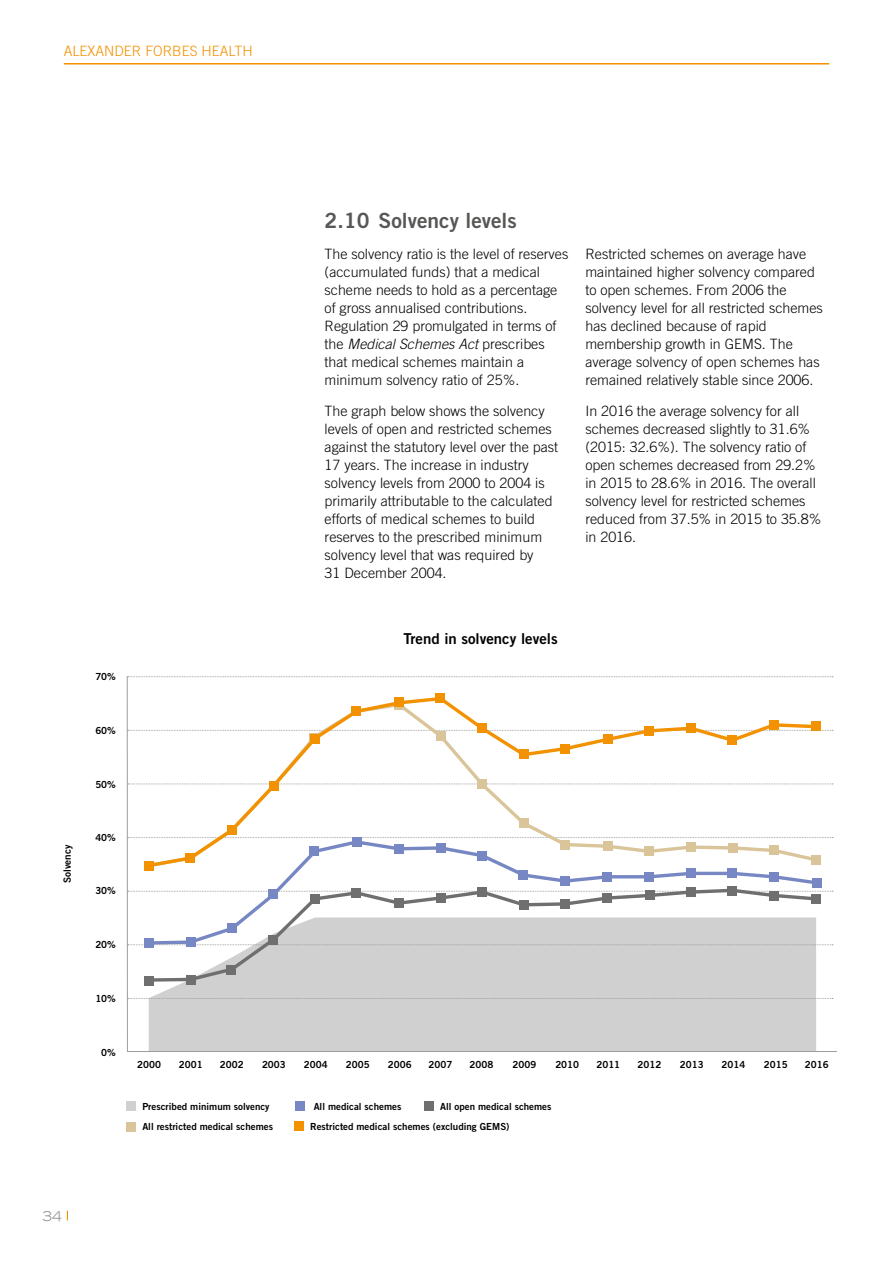
<style>
.page{position:relative;width:893px;height:1263px;background:#fff}
.page>*{position:absolute;margin:0;border:0;box-sizing:border-box;transform-origin:0 0}
.t1{font:21px "Trade Gothic LT Std Bd 2";color:#575756}
.t2{font:15px "Trade Gothic LT Std Bd 2";color:#000}
.t3{font:300 14.25px/18px "Trade Gothic LT Std";color:#000}
.t4{font:300 14.25px "Trade Gothic LT Std";color:#f39200}
.t5{font:expanded 13.5px "Trade Gothic LT Std";color:#9d9d9c}
.t6{font:10.05px "Trade Gothic LT Std Bd 2";color:#000}
.t7{font:9.75px "Trade Gothic LT Std Bd 2";color:#000}
.s1{font-style:italic}
</style>
<div class="page">
<hr style="left:64px;top:63px;width:765px;height:2px;background:#f39200">
<svg style="left:126px;top:676px;width:711px;height:376px"></svg>
<div style="left:127px;top:1102px;width:9px;height:9px;background:#d0d0d0"></div>
<div style="left:296px;top:1102px;width:9px;height:9px;background:#7687c3"></div>
<div style="left:424px;top:1102px;width:9px;height:9px;background:#706f6f"></div>
<div style="left:127px;top:1122px;width:9px;height:9px;background:#dac59b"></div>
<div style="left:294px;top:1122px;width:9px;height:9px;background:#f39200"></div>
<div style="left:144px;top:938px;width:9px;height:9px;background:#7687c3"></div>
<div style="left:186px;top:937px;width:9px;height:9px;background:#7687c3"></div>
<div style="left:227px;top:924px;width:9px;height:9px;background:#7687c3"></div>
<div style="left:269px;top:890px;width:9px;height:9px;background:#7687c3"></div>
<div style="left:310px;top:847px;width:9px;height:9px;background:#7687c3"></div>
<div style="left:352px;top:837px;width:9px;height:10px;background:#7687c3"></div>
<div style="left:394px;top:844px;width:9px;height:9px;background:#7687c3"></div>
<div style="left:436px;top:843px;width:9px;height:9px;background:#7687c3"></div>
<div style="left:478px;top:851px;width:9px;height:9px;background:#7687c3"></div>
<div style="left:519px;top:870px;width:9px;height:9px;background:#7687c3"></div>
<div style="left:561px;top:877px;width:9px;height:9px;background:#7687c3"></div>
<div style="left:603px;top:872px;width:9px;height:9px;background:#7687c3"></div>
<div style="left:645px;top:872px;width:9px;height:9px;background:#7687c3"></div>
<div style="left:686px;top:869px;width:9px;height:9px;background:#7687c3"></div>
<div style="left:728px;top:869px;width:9px;height:9px;background:#7687c3"></div>
<div style="left:769px;top:872px;width:9px;height:9px;background:#7687c3"></div>
<div style="left:812px;top:878px;width:9px;height:9px;background:#7687c3"></div>
<div style="left:144px;top:976px;width:9px;height:9px;background:#706f6f"></div>
<div style="left:227px;top:965px;width:9px;height:9px;background:#706f6f"></div>
<div style="left:269px;top:936px;width:9px;height:9px;background:#706f6f"></div>
<div style="left:310px;top:895px;width:9px;height:9px;background:#706f6f"></div>
<div style="left:352px;top:889px;width:9px;height:9px;background:#706f6f"></div>
<div style="left:394px;top:899px;width:9px;height:9px;background:#706f6f"></div>
<div style="left:436px;top:894px;width:9px;height:9px;background:#706f6f"></div>
<div style="left:477px;top:888px;width:9px;height:9px;background:#706f6f"></div>
<div style="left:519px;top:900px;width:9px;height:9px;background:#706f6f"></div>
<div style="left:561px;top:900px;width:9px;height:9px;background:#706f6f"></div>
<div style="left:603px;top:894px;width:9px;height:9px;background:#706f6f"></div>
<div style="left:645px;top:891px;width:9px;height:9px;background:#706f6f"></div>
<div style="left:686px;top:888px;width:9px;height:9px;background:#706f6f"></div>
<div style="left:728px;top:886px;width:9px;height:9px;background:#706f6f"></div>
<div style="left:770px;top:891px;width:9px;height:9px;background:#706f6f"></div>
<div style="left:812px;top:895px;width:9px;height:9px;background:#706f6f"></div>
<div style="left:144px;top:861px;width:9px;height:9px;background:#f39200"></div>
<div style="left:186px;top:853px;width:9px;height:9px;background:#f39200"></div>
<div style="left:227px;top:826px;width:9px;height:9px;background:#f39200"></div>
<div style="left:269px;top:781px;width:9px;height:9px;background:#f39200"></div>
<div style="left:310px;top:734px;width:9px;height:9px;background:#f39200"></div>
<div style="left:352px;top:707px;width:9px;height:9px;background:#f39200"></div>
<div style="left:395px;top:698px;width:9px;height:9px;background:#f39200"></div>
<div style="left:436px;top:694px;width:9px;height:9px;background:#f39200"></div>
<div style="left:478px;top:724px;width:9px;height:9px;background:#f39200"></div>
<div style="left:519px;top:750px;width:9px;height:9px;background:#f39200"></div>
<div style="left:561px;top:744px;width:9px;height:9px;background:#f39200"></div>
<div style="left:603px;top:735px;width:9px;height:9px;background:#f39200"></div>
<div style="left:645px;top:726px;width:9px;height:9px;background:#f39200"></div>
<div style="left:686px;top:724px;width:9px;height:9px;background:#f39200"></div>
<div style="left:728px;top:735px;width:9px;height:9px;background:#f39200"></div>
<div style="left:769px;top:720px;width:9px;height:9px;background:#f39200"></div>
<div style="left:812px;top:722px;width:9px;height:9px;background:#f39200"></div>
<div style="left:436px;top:731px;width:9px;height:9px;background:#dac59b"></div>
<div style="left:519px;top:819px;width:9px;height:9px;background:#dac59b"></div>
<div style="left:561px;top:840px;width:9px;height:9px;background:#dac59b"></div>
<div style="left:603px;top:842px;width:9px;height:9px;background:#dac59b"></div>
<div style="left:645px;top:847px;width:9px;height:9px;background:#dac59b"></div>
<div style="left:686px;top:842px;width:9px;height:9px;background:#dac59b"></div>
<div style="left:728px;top:843px;width:9px;height:9px;background:#dac59b"></div>
<div style="left:770px;top:846px;width:9px;height:9px;background:#dac59b"></div>
<div style="left:812px;top:855px;width:9px;height:9px;background:#dac59b"></div>
<div style="left:186px;top:975px;width:9px;height:9px;background:#706f6f"></div>
<p class="t4" style="left:64px;top:43px;width:191px">ALEXANDER FORBES HEALTH</p>
<p class="t7" style="left:95px;top:671px;width:22px">70%</p>
<p class="t7" style="left:95px;top:724px;width:22px">60%</p>
<p class="t7" style="left:95px;top:778px;width:22px">50%</p>
<p class="t6" style="left:61px;top:883px;width:40px;rotate:-90deg">Solvency</p>
<p class="t7" style="left:95px;top:831px;width:22px">40%</p>
<p class="t7" style="left:95px;top:885px;width:22px">30%</p>
<p class="t7" style="left:95px;top:939px;width:22px">20%</p>
<p class="t7" style="left:95px;top:992px;width:22px">10%</p>
<p class="t7" style="left:101px;top:1046px;width:16px">0%</p>
<h1 class="t1" style="left:325px;top:207px;width:194px">2.10 Solvency levels</h1>
<p class="t3" style="left:325px;top:245px;width:245px">The solvency ratio is the level of reserves (accumulated funds) that a medical scheme needs to hold as a percentage of gross annualised contributions.<br>Regulation 29 promulgated in terms of the <span class="s1">Medical Schemes Act</span> prescribes that medical schemes maintain a minimum solvency ratio of 25%.</p>
<p class="t3" style="left:325px;top:402px;width:235px">The graph below shows the solvency levels of open and restricted schemes against the statutory level over the past 17 years. The increase in industry solvency levels from 2000 to 2004 is primarily attributable to the calculated efforts of medical schemes to build reserves to the prescribed minimum solvency level that was required by<br>31 December 2004.</p>
<p class="t3" style="left:585px;top:245px;width:239px">Restricted schemes on average have maintained higher solvency compared to open schemes. From 2006 the solvency level for all restricted schemes has declined because of rapid membership growth in GEMS. The average solvency of open schemes has remained relatively stable since 2006.</p>
<p class="t3" style="left:585px;top:402px;width:238px">In 2016 the average solvency for all schemes decreased slightly to 31.6% (2015: 32.6%). The solvency ratio of open schemes decreased from 29.2% in 2015 to 28.6% in 2016. The overall solvency level for restricted schemes reduced from 37.5% in 2015 to 35.8% in 2016.</p>
<p class="t2" style="left:403px;top:629px;width:156px">Trend in solvency levels</p>
<p class="t5" style="left:43px;top:1207px;width:21px">34</p>
<p class="t7" style="left:137px;top:1058px;width:25px">2000</p>
<p class="t7" style="left:179px;top:1058px;width:25px">2001</p>
<p class="t7" style="left:220px;top:1058px;width:25px">2002</p>
<p class="t7" style="left:262px;top:1058px;width:25px">2003</p>
<p class="t7" style="left:304px;top:1058px;width:25px">2004</p>
<p class="t7" style="left:346px;top:1058px;width:25px">2005</p>
<p class="t7" style="left:388px;top:1058px;width:25px">2006</p>
<p class="t7" style="left:429px;top:1058px;width:25px">2007</p>
<p class="t7" style="left:470px;top:1058px;width:25px">2008</p>
<p class="t7" style="left:512px;top:1058px;width:25px">2009</p>
<p class="t7" style="left:555px;top:1058px;width:25px">2010</p>
<p class="t7" style="left:596px;top:1058px;width:25px">2011</p>
<p class="t7" style="left:637px;top:1058px;width:25px">2012</p>
<p class="t7" style="left:680px;top:1058px;width:25px">2013</p>
<p class="t7" style="left:721px;top:1058px;width:25px">2014</p>
<p class="t7" style="left:764px;top:1058px;width:25px">2015</p>
<p class="t7" style="left:805px;top:1058px;width:25px">2016</p>
<p class="t7" style="left:142px;top:1100px;width:129px">Prescribed minimum solvency</p>
<p class="t7" style="left:314px;top:1100px;width:89px">All medical schemes</p>
<p class="t7" style="left:440px;top:1100px;width:113px">All open medical schemes</p>
<p class="t7" style="left:142px;top:1120px;width:132px">All restricted medical schemes</p>
<p class="t7" style="left:310px;top:1120px;width:201px">Restricted medical schemes (excluding GEMS)</p>
</div>
